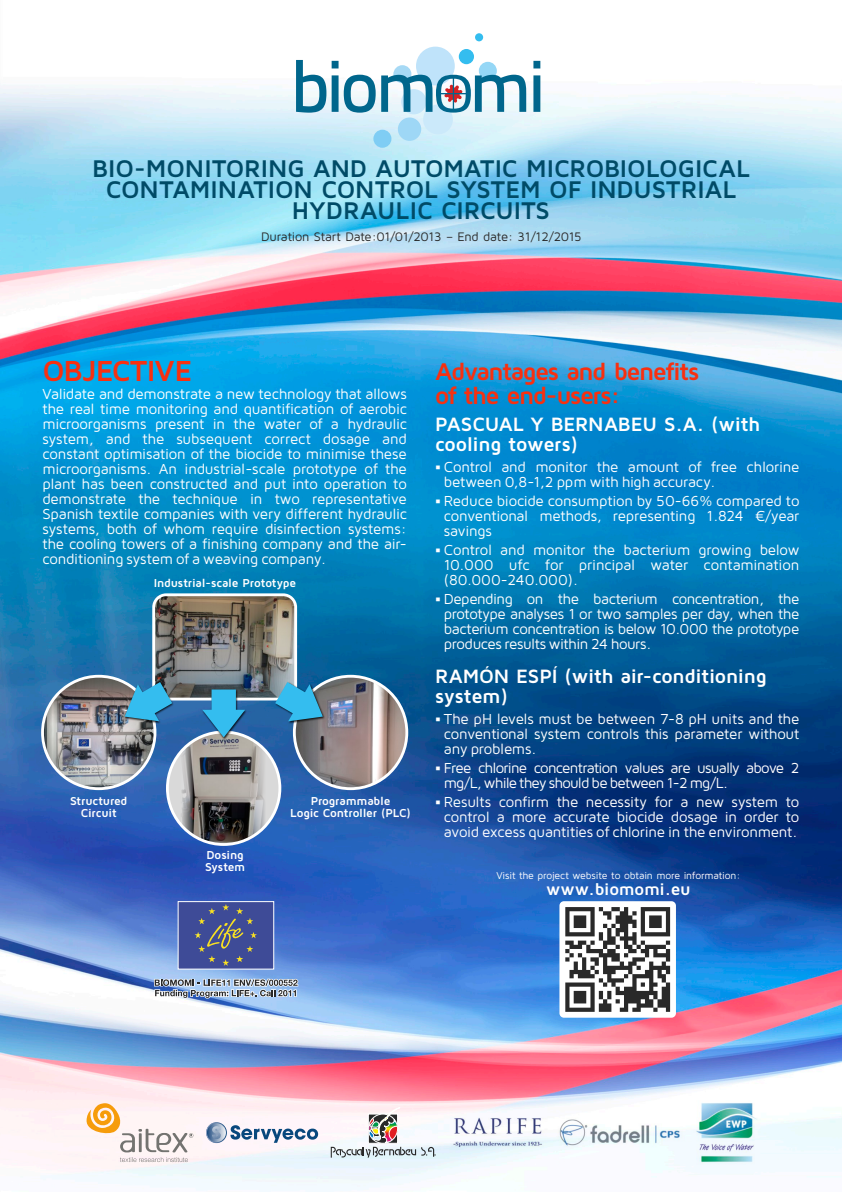
<style>
.page{position:relative;width:842px;height:1192px;background:#fff}
.page>*{position:absolute;margin:0;border:0;box-sizing:border-box;transform-origin:0 0}
.t1{font:700 30px "Maven Pro";letter-spacing:-.025em;color:#f83010}
.t2{font:700 25px/20.6px "Maven Pro";letter-spacing:-.005em;color:#004b67;text-align:center}
.t3{font:700 25px/23.6px "Maven Pro";letter-spacing:-.06em;color:#f83010}
.t4{font:700 20px/20px "Maven Pro";letter-spacing:-.015em;color:#fff}
.t5{font:700 17.15px "Maven Pro";letter-spacing:-.015em;color:#fff}
.t6{font:700 15px/15px "Maven Pro";letter-spacing:-.015em;color:#fff;text-align:justify}
.t7{font:700 15px/15px "Maven Pro";letter-spacing:-.05em;color:#fff}
.t8{font:700 12.8px "Maven Pro";letter-spacing:-.015em;color:#292929}
.t9{font:700 11.9px/11.9px "Maven Pro";letter-spacing:-.015em;color:#fff;text-align:center}
.t10{font:700 10.3px "Maven Pro";letter-spacing:-.015em;color:#fff}
</style>
<div class="page">
<img style="left:0;top:33px;width:842px;height:1159px">
<img style="left:448px;top:1101px;width:313px;height:64px">
<div style="left:559px;top:901px;width:117px;height:117px;background:#fff;border-radius:4px"></div>
<svg style="left:331px;top:1075px;width:105px;height:83px"></svg>
<svg style="left:206px;top:1122px;width:112px;height:21px"></svg>
<svg style="left:86px;top:1102px;width:107px;height:60px"></svg>
<svg style="left:153px;top:901px;width:146px;height:99px;background:#687db4"></svg>
<div style="left:416px;top:47px;width:39px;height:38px;background:#bfe3fa;border-radius:50%"></div>
<div style="left:401px;top:89px;width:25px;height:25px;background:#c5e6fa;border-radius:50%"></div>
<div style="left:423px;top:105px;width:30px;height:29px;background:#cbe9fa;border-radius:50%"></div>
<div style="left:373px;top:130px;width:18px;height:18px;background:#7fcdf4;border-radius:50%"></div>
<div style="left:398px;top:118px;width:23px;height:23px;background:#9ed7f6;border-radius:50%"></div>
<div style="left:475px;top:33px;width:8px;height:8px;background:#34bdef;border-radius:50%"></div>
<div style="left:459px;top:49px;width:15px;height:15px;background:#34bdef;border-radius:50%"></div>
<svg style="left:296px;top:60px;width:30px;height:53px"></svg>
<svg style="left:332px;top:61px;width:194px;height:52px"></svg>
<svg style="left:533px;top:61px;width:7px;height:51px"></svg>
<img style="left:294px;top:676px;width:113px;height:113px;border-radius:50%">
<div style="left:293px;top:675px;width:115px;height:115px;border:3px solid #fff;border-radius:50%"></div>
<img style="left:43px;top:676px;width:112px;height:113px;border-radius:50%">
<div style="left:41px;top:675px;width:115px;height:115px;border:3px solid #fff;border-radius:50%"></div>
<img style="left:193px;top:741px;width:60px;height:103px">
<svg style="left:167px;top:741px;width:26px;height:103px;background:#8b9bb7"></svg>
<svg style="left:253px;top:741px;width:26px;height:103px;background:#9eaec5"></svg>
<div style="left:166px;top:731px;width:115px;height:115px;border:3px solid #fff;border-radius:50%"></div>
<img style="left:154px;top:595px;width:142px;height:104px;border-radius:12px">
<div style="left:152px;top:593px;width:145px;height:107px;border:3px solid #fff;border-radius:12px"></div>
<svg style="left:565px;top:907px;width:105px;height:105px"></svg>
<img style="left:123px;top:682px;width:202px;height:59px">
<svg style="left:202px;top:689px;width:43px;height:48px;background:#439ac5"></svg>
<svg style="left:125px;top:682px;width:47px;height:39px;background:#429dc5"></svg>
<svg style="left:275px;top:682px;width:48px;height:39px;background:#3f9dc6"></svg>
<h2 class="t2" style="left:92px;top:160px;width:659px">BIO-MONITORING AND AUTOMATIC MICROBIOLOGICAL<br>CONTAMINATION CONTROL SYSTEM OF INDUSTRIAL<br>HYDRAULIC CIRCUITS</h2>
<p class="t8" style="left:261px;top:230px;width:322px">Duration Start Date:01/01/2013 – End date: 31/12/2015</p>
<h1 class="t1" style="left:43px;top:357px;width:151px">OBJECTIVE</h1>
<p class="t6" style="left:42px;top:387px;width:366px">Validate and demonstrate a new technology that allows the real time monitoring and quantification of aerobic microorganisms present in the water of a hydraulic system, and the subsequent correct dosage and constant optimisation of the biocide to minimise these microorganisms. An industrial-scale prototype of the plant has been constructed and put into operation to demonstrate the technique in two representative Spanish textile companies with very different hydraulic systems, both of whom require disinfection systems: the cooling towers of a finishing company and the air&shy;conditioning system of a weaving company.</p>
<p class="t9" style="left:154px;top:577px;width:144px">Industrial-scale Prototype</p>
<p class="t9" style="left:70px;top:796px;width:59px">Structured<br>Circuit</p>
<p class="t9" style="left:290px;top:796px;width:122px">Programmable<br>Logic Controller (PLC)</p>
<p class="t9" style="left:205px;top:850px;width:42px;text-align:left">Dosing<br>System</p>
<h2 class="t3" style="left:435px;top:361px;width:266px">Advantages and benefits of the end-users:</h2>
<h3 class="t4" style="left:435px;top:415px;width:327px">PASCUAL Y BERNABEU S.A. (with cooling towers)</h3>
<p class="t6" style="left:444px;top:460px;width:357px;text-indent:-9px">▪Control and monitor the amount of free chlorine between 0,8-1,2 ppm with high accuracy.</p>
<p class="t6" style="left:444px;top:494px;width:357px;text-indent:-9px">▪Reduce biocide consumption by 50-66% compared to conventional methods, representing 1.824 €/year savings</p>
<p class="t6" style="left:444px;top:543px;width:357px;text-indent:-9px">▪Control and monitor the bacterium growing below 10.000 ufc for principal water contamination (80.000-240.000).</p>
<p class="t6" style="left:444px;top:592px;width:357px;text-indent:-9px">▪Depending on the bacterium concentration, the prototype analyses 1 or two samples per day, when the bacterium concentration is below 10.000 the prototype produces results within 24 hours.</p>
<h3 class="t4" style="left:435px;top:667px;width:333px">RAMÓN ESPÍ (with air-conditioning system)</h3>
<p class="t6" style="left:444px;top:712px;width:357px;text-indent:-9px">▪The pH levels must be between 7-8 pH units and the conventional system controls this parameter without any problems.</p>
<p class="t7" style="left:444px;top:761px;width:357px;text-indent:-9px">▪Free chlorine concentration values are usually above 2 mg/L, while they should be between 1-2 mg/L.</p>
<p class="t6" style="left:435px;top:795px;width:366px;text-align:center">▪Results confirm the necessity for a new system to control a more accurate biocide dosage in order to avoid excess quantities of chlorine in the environment.</p>
<p class="t10" style="left:496px;top:871px;width:246px">Visit the project website to obtain more information:</p>
<p class="t5" style="left:546px;top:881px;width:146px">www.biomomi.eu</p>
</div>
